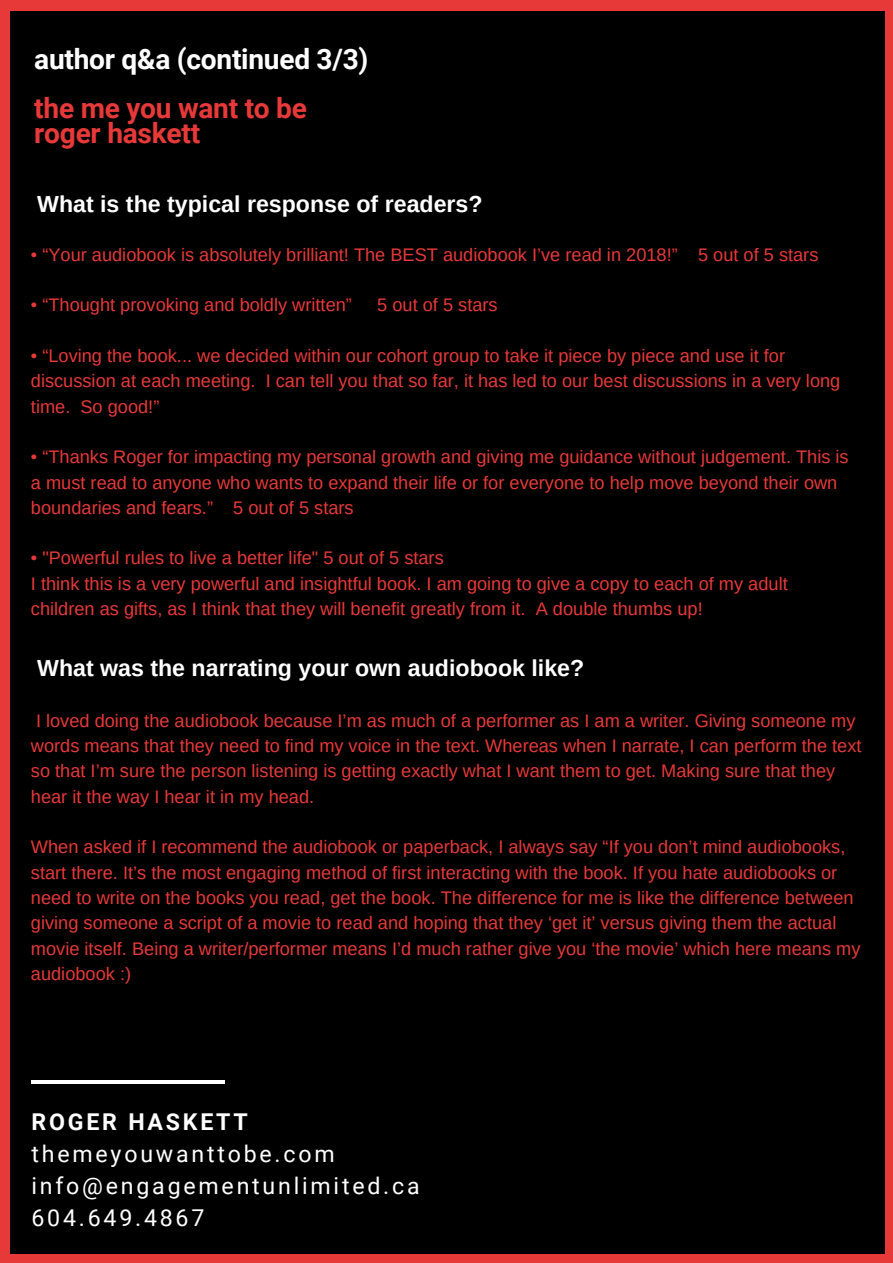
<style>
.page{position:relative;width:893px;height:1263px;background:#e83939}
.page>*{position:absolute;margin:0;border:0;box-sizing:border-box;transform-origin:0 0}
.t1{font:700 28.12px/24.8px "Roboto";letter-spacing:-.01em;color:#e83939}
.t2{font:700 28.12px "Roboto";letter-spacing:-.01em;color:#fff}
.t3{font:700 23.17px "Arimo";color:#fff}
.t4{font:23.17px/32.1px "Roboto";letter-spacing:.12em;color:#fff}
.t5{font:700 23.17px "Roboto";letter-spacing:.12em;color:#fff}
.t6{font:18.23px/25.3px "Arimo";color:#e83939}
</style>
<div class="page">
<div style="left:10px;top:11px;width:875px;height:1243px;background:#000"></div>
<hr style="left:32px;top:1080px;width:21px;height:4px;background:#fff">
<hr style="left:203px;top:1080px;width:22px;height:4px;background:#fff">
<hr style="left:53px;top:1080px;width:149px;height:4px;background:#fff">
<h1 class="t2" style="left:34px;top:43px;width:336px">author q&amp;a (continued 3/3)</h1>
<h1 class="t1" style="left:34px;top:96px;width:274px">the me you want to be roger haskett</h1>
<p class="t3" style="left:37px;top:191px;width:447px">What is the typical response of readers?</p>
<p class="t6" style="left:31px;top:242px;width:789px">• “Your audiobook is absolutely brilliant! The BEST audiobook I’ve read in 2018!” 5 out of 5 stars</p>
<p class="t6" style="left:31px;top:292px;width:323px">• “Thought provoking and boldly written”</p>
<p class="t6" style="left:377px;top:292px;width:122px">5 out of 5 stars</p>
<p class="t6" style="left:31px;top:343px;width:811px">• “Loving the book... we decided within our cohort group to take it piece by piece and use it for discussion at each meeting. I can tell you that so far, it has led to our best discussions in a very long time. So good!”</p>
<p class="t6" style="left:31px;top:444px;width:819px">• “Thanks Roger for impacting my personal growth and giving me guidance without judgement. This is a must read to anyone who wants to expand their life or for everyone to help move beyond their own boundaries and fears.” 5 out of 5 stars</p>
<p class="t6" style="left:31px;top:545px;width:758px">• "Powerful rules to live a better life" 5 out of 5 stars<br>I think this is a very powerful and insightful book. I am going to give a copy to each of my adult children as gifts, as I think that they will benefit greatly from it. A double thumbs up!</p>
<p class="t3" style="left:37px;top:655px;width:549px">What was the narrating your own audiobook like?</p>
<p class="t6" style="left:31px;top:707px;width:832px">I loved doing the audiobook because I’m as much of a performer as I am a writer. Giving someone my words means that they need to find my voice in the text. Whereas when I narrate, I can perform the text so that I’m sure the person listening is getting exactly what I want them to get. Making sure that they hear it the way I hear it in my head.</p>
<p class="t6" style="left:31px;top:834px;width:831px">When asked if I recommend the audiobook or paperback, I always say “If you don’t mind audiobooks, start there. It’s the most engaging method of first interacting with the book. If you hate audiobooks or need to write on the books you read, get the book. The difference for me is like the difference between giving someone a script of a movie to read and hoping that they ‘get it’ versus giving them the actual movie itself. Being a writer/performer means I’d much rather give you ‘the movie’ which here means my audiobook :)</p>
<p class="t5" style="left:32px;top:1108px;width:218px">ROGER HASKETT</p>
<p class="t4" style="left:32px;top:1138px;width:390px">themeyouwanttobe.com info@engagementunlimited.ca<br>604.649.4867</p>
</div>
